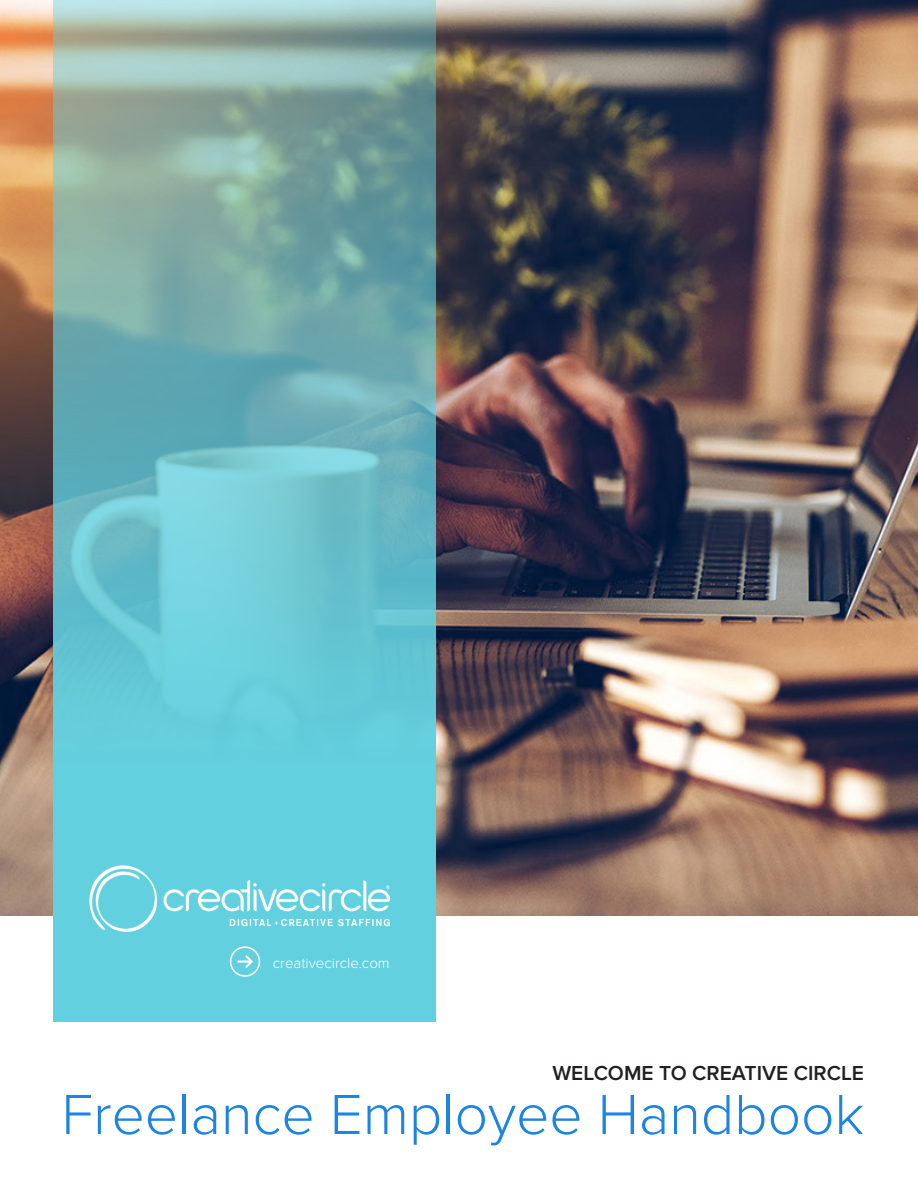
<style>
.page{position:relative;width:918px;height:1188px;background:#fff}
.page>*{position:absolute;margin:0;border:0;box-sizing:border-box;transform-origin:0 0}
.t1{font:300 58.5px "Proxima Nova";color:#1c84e3}
.t2{font:600 21px "Proxima Nova";color:#231f20}
.t3{font:300 15px "Proxima Nova";color:#fff}
</style>
<div class="page">
<img style="left:0;top:0;width:918px;height:916px">
<svg style="left:53px;top:0;width:382px;height:1022px;background:#71bbc1"></svg>
<svg style="left:237px;top:955px;width:16px;height:13px"></svg>
<div style="left:230px;top:946px;width:30px;height:31px;border:2px solid #fff;border-radius:50%"></div>
<img style="left:83px;top:860px;width:313px;height:79px">
<p class="t3" style="left:273px;top:954px;width:118px">creativecircle.com</p>
<p class="t2" style="left:552px;top:1061px;width:313px">WELCOME TO CREATIVE CIRCLE</p>
<p class="t1" style="left:61px;top:1081px;width:804px">Freelance Employee Handbook</p>
</div>
